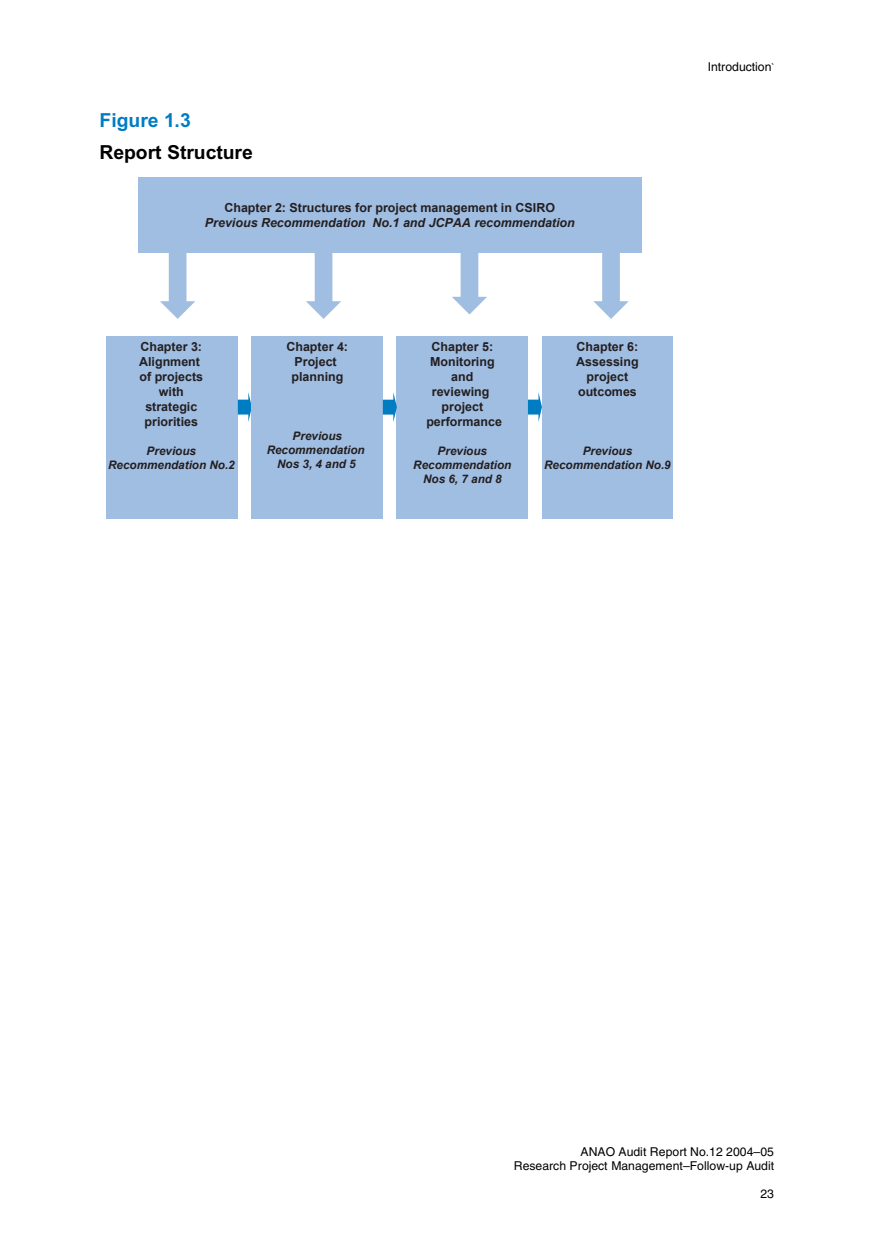
<style>
.page{position:relative;width:874px;height:1241px;background:#fff}
.page>*{position:absolute;margin:0;border:0;box-sizing:border-box;transform-origin:0 0}
.t1{font:700 19.25px "Arial";color:#000}
.t2{font:700 19.25px "Arial";color:#007cc4}
.t3{font:700 12.42px/15px "Arial";color:#231f20;text-align:center}
.t4{font:italic 700 12.42px "Arial";color:#231f20}
.t5{font:12.25px/14px "Helvetica";color:#000;text-align:right}
.t6{font:italic 700 11.72px/14px "Arial";color:#231f20;text-align:center}
.s1{font-size:10.5px}
</style>
<div class="page">
<div style="left:107px;top:336px;width:131px;height:183px;background:#a0bde2"></div>
<svg style="left:238px;top:392px;width:14px;height:30px"></svg>
<div style="left:252px;top:336px;width:130px;height:182px;background:#a0bde2"></div>
<div style="left:397px;top:336px;width:130px;height:182px;background:#a0bde2"></div>
<div style="left:541px;top:336px;width:131px;height:182px;background:#a0bde2"></div>
<div style="left:138px;top:177px;width:503px;height:75px;background:#a0bde2"></div>
<svg style="left:593px;top:252px;width:35px;height:67px"></svg>
<svg style="left:451px;top:252px;width:36px;height:62px"></svg>
<svg style="left:306px;top:252px;width:35px;height:67px"></svg>
<svg style="left:160px;top:252px;width:35px;height:67px"></svg>
<svg style="left:527px;top:392px;width:14px;height:30px"></svg>
<svg style="left:382px;top:392px;width:14px;height:30px"></svg>
<h1 class="t2" style="left:99px;top:113px;width:93px">Figure 1.3</h1>
<h1 class="t1" style="left:99px;top:146px;width:155px">Report Structure</h1>
<p class="t3" style="left:224px;top:200px;width:332px">Chapter 2: Structures for project management in CSIRO</p>
<p class="t4" style="left:205px;top:216px;width:371px">Previous Recommendation No.1 and JCPAA recommendation</p>
<p class="t5" style="left:707px;top:61px;width:69px">Introduction<span class="s1">`</span></p>
<p class="t3" style="left:139px;top:339px;width:66px">Chapter 3:<br>Alignment of projects with strategic priorities</p>
<p class="t6" style="left:108px;top:444px;width:128px">Previous<br>Recommendation No.2</p>
<p class="t3" style="left:286px;top:339px;width:63px">Chapter 4:<br>Project planning</p>
<p class="t6" style="left:266px;top:429px;width:99px">Previous<br>Recommendation<br>Nos 3, 4 and 5</p>
<p class="t3" style="left:426px;top:339px;width:77px">Chapter 5:<br>Monitoring and reviewing project performance</p>
<p class="t6" style="left:413px;top:444px;width:99px">Previous<br>Recommendation<br>Nos 6, 7 and 8</p>
<p class="t3" style="left:576px;top:339px;width:64px">Chapter 6:<br>Assessing project outcomes</p>
<p class="t6" style="left:544px;top:444px;width:128px">Previous<br>Recommendation No.9</p>
<p class="t5" style="left:513px;top:1145px;width:261px">ANAO Audit Report No.12 2004–05<br>Research Project Management–Follow-up Audit</p>
<p class="t5" style="left:760px;top:1187px;width:15px">23</p>
</div>
